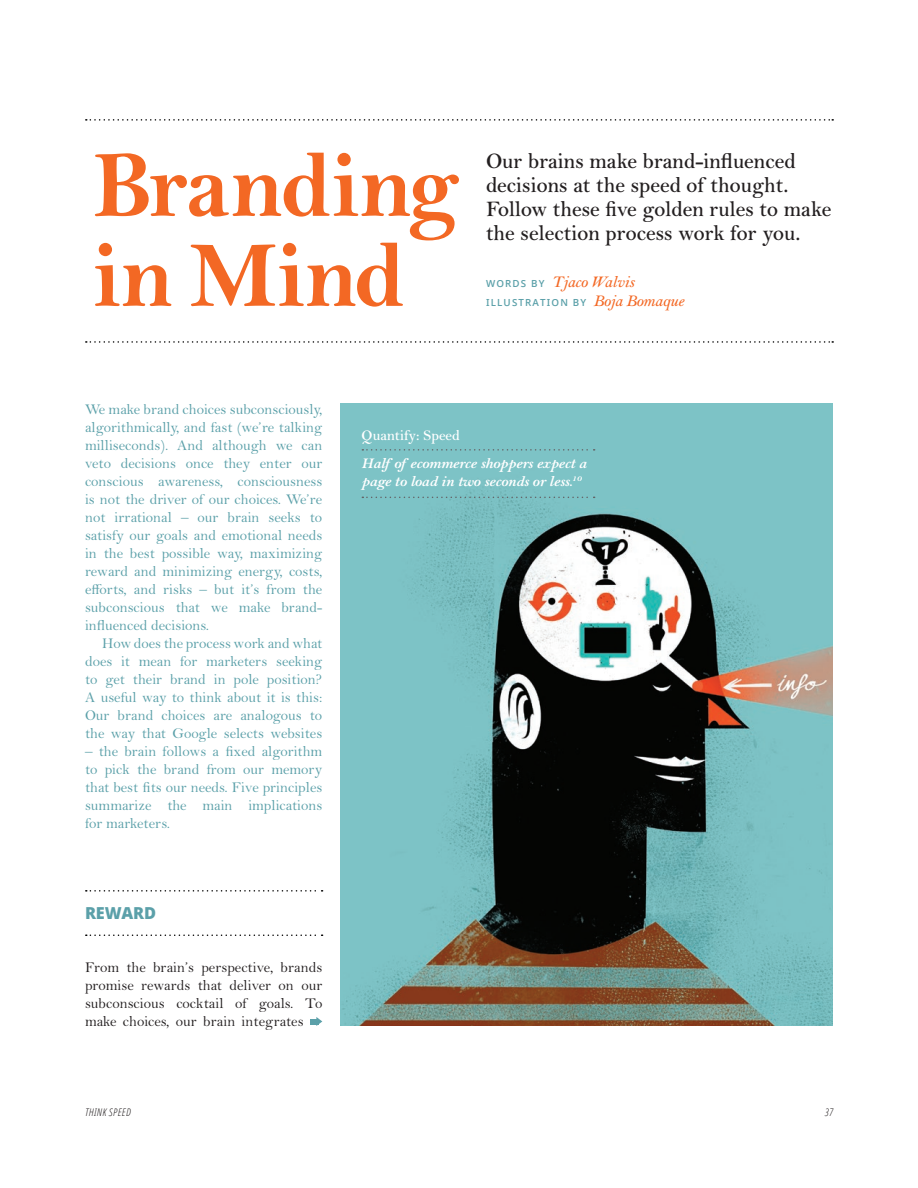
<style>
.page{position:relative;width:918px;height:1188px;background:#fff}
.page>*{position:absolute;margin:0;border:0;box-sizing:border-box;transform-origin:0 0}
.Standfirst{font:600 22.5px/24px "Bell MT Std";color:#231f20}
.Standfirst-2{font:italic 600 16.5px "Bell MT Std";letter-spacing:-.02em;color:#f36824}
.Sidebar_text{font:800 16.5px "Open Sans";letter-spacing:-.01em;color:#5ba0a9}
.Feature_first_para_T{font:15px/18px "Bell MT Std";color:#5ba0a9;text-align:justify}
.Feature_text_TABLET{font:15px/18px "Bell MT Std";color:#5ba0a9;text-align:justify}
.Feature_first_para_T-2{font:15px/18px "Bell MT Std";color:#231f20;text-align:justify}
.Features___body{font:italic 700 15px/18px "Bell MT Std";letter-spacing:-.01em;color:#fff}
.Features___body-2{font:600 15px "Bell MT Std";color:#fff}
.t1{font:italic 300 condensed 10.5px "Open Sans";letter-spacing:.05em;color:#231f20}
.Standfirst-3{font:600 9.75px "Open Sans";letter-spacing:.12em;color:#5ba0a9}
.s1{font-family:"Open Sans";font-style:normal;font-size:9.75px;color:#5ba0a9}
.s2{font-family:"Bell MT Std";font-style:italic;font-size:16.5px;color:#f36824}
</style>
<div class="page">
<svg style="left:316px;top:1017px;width:6px;height:9px"></svg>
<div style="left:310px;top:1019px;width:8px;height:5px;background:#5ba0a9"></div>
<svg style="left:95px;top:153px;width:364px;height:154px"></svg>
<svg style="left:86px;top:341px;width:747px;height:2px"></svg>
<svg style="left:86px;top:119px;width:747px;height:2px"></svg>
<img style="left:340px;top:403px;width:493px;height:623px">
<svg style="left:362px;top:449px;width:233px;height:2px"></svg>
<svg style="left:362px;top:497px;width:233px;height:1px"></svg>
<svg style="left:86px;top:934px;width:237px;height:2px"></svg>
<svg style="left:86px;top:890px;width:237px;height:2px"></svg>
<p class="Feature_first_para_T" style="left:85px;top:400px;width:239px">We make brand choices subconsciously, algorithmically, and fast (we’re talking milliseconds). And although we can veto decisions once they enter our conscious awareness, consciousness is not the driver of our choices. We’re not irrational – our brain seeks to satisfy our goals and emotional needs in the best possible way, maximizing reward and minimizing energy, costs, efforts, and risks – but it’s from the subconscious that we make brand&shy;influenced decisions.</p>
<p class="Feature_text_TABLET" style="left:85px;top:634px;width:239px;text-indent:17px">How does the process work and what does it mean for marketers seeking to get their brand in pole position?<br>A useful way to think about it is this:<br>Our brand choices are analogous to the way that Google selects websites</p>
<p class="Feature_text_TABLET" style="left:85px;top:742px;width:239px">– the brain follows a fixed algorithm to pick the brand from our memory that best fits our needs. Five principles summarize the main implications for marketers.</p>
<p class="Sidebar_text" style="left:85px;top:900px;width:73px">REWARD</p>
<p class="Feature_first_para_T-2" style="left:85px;top:958px;width:239px">From the brain’s perspective, brands promise rewards that deliver on our subconscious cocktail of goals. To make choices, our brain integrates</p>
<p class="Standfirst" style="left:486px;top:149px;width:347px">Our brains make brand-influenced decisions at the speed of thought.<br>Follow these five golden rules to make the selection process work for you.</p>
<p class="Standfirst-2" style="left:486px;top:273px;width:150px"><span class="s1">WORDS BY</span> Tjaco Walvis</p>
<p class="Standfirst-3" style="left:486px;top:296px;width:200px">ILLUSTRATION BY <span class="s2">Boja Bomaque</span></p>
<p class="Features___body-2" style="left:362px;top:427px;width:100px">Quantify: Speed</p>
<p class="Features___body" style="left:362px;top:454px;width:227px">Half of ecommerce shoppers expect a page to load in two seconds or less.<sup>10</sup></p>
<p class="t1" style="left:85px;top:1105px;width:47px">THINK SPEED</p>
<p class="t1" style="left:825px;top:1105px;width:10px">37</p>
</div>
